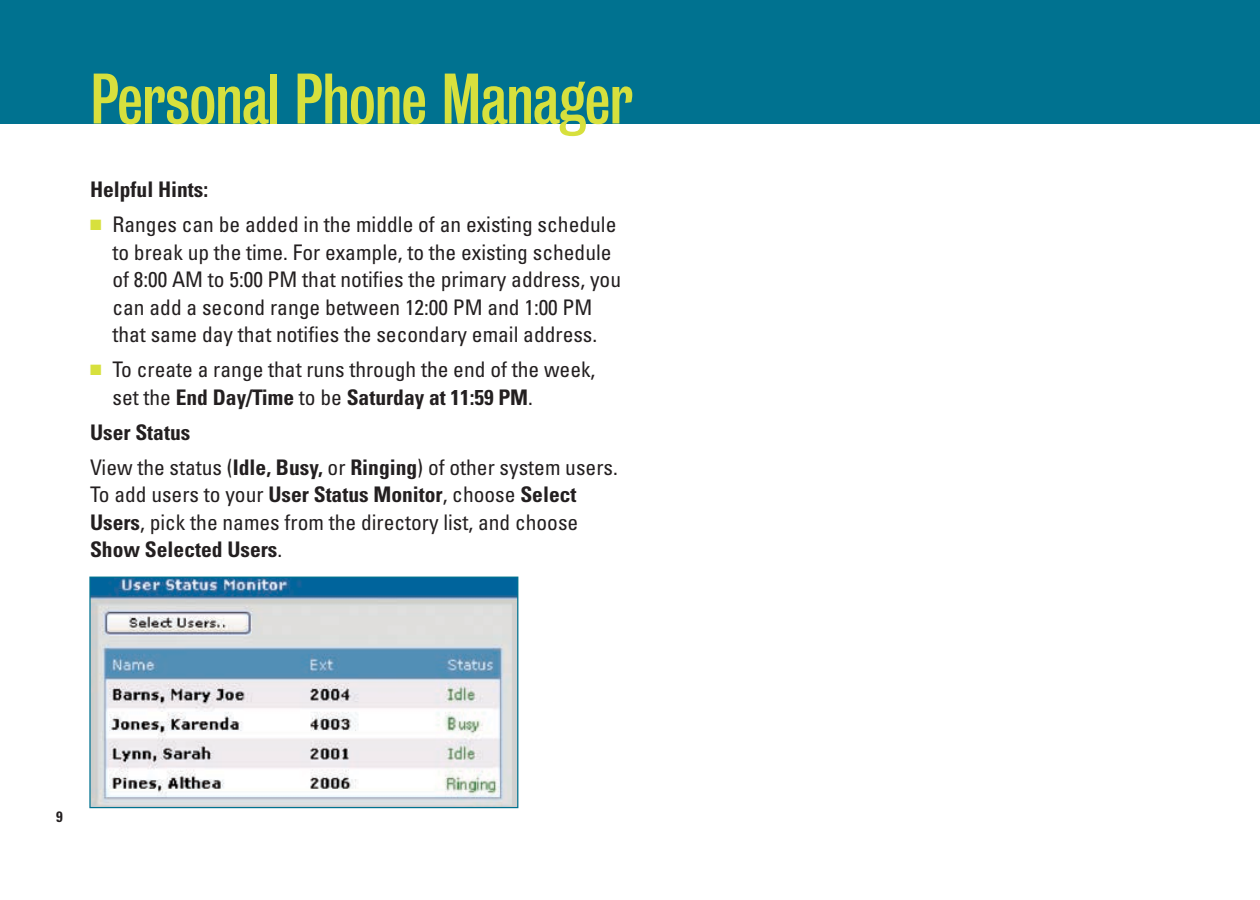
<style>
.page{position:relative;width:1260px;height:900px;background:#fff}
.page>*{position:absolute;margin:0;border:0;box-sizing:border-box;transform-origin:0 0}
.t1{font:65px "Bureau Grotesque Three Three";color:#d7e03d}
.t2{font:condensed 21.5px/27.5px "Univers";color:#231f20}
.t3{font:700 condensed 21.5px "Univers";color:#231f20}
.t4{font:700 condensed 15px "Univers";color:#231f20}
.s1{color:#d7e03d}
.s2{font-weight:700}
</style>
<div class="page">
<div style="left:0;top:0;width:1260px;height:124px;background:#007290"></div>
<img style="left:91px;top:579px;width:425px;height:227px">
<div style="left:89px;top:577px;width:429px;height:231px;border:1px solid #007290"></div>
<h1 class="t1" style="left:90px;top:63px;width:545px">Personal Phone Manager</h1>
<p class="t3" style="left:90px;top:176px;width:120px">Helpful Hints:</p>
<p class="t2" style="left:112px;top:210px;width:510px;text-indent:-22px"><span class="s1">■</span> Ranges can be added in the middle of an existing schedule to break up the time. For example, to the existing schedule of 8:00 AM to 5:00 PM that notifies the primary address, you can add a second range between 12:00 PM and 1:00 PM that same day that notifies the secondary email address.</p>
<p class="t2" style="left:112px;top:355px;width:484px;text-indent:-22px"><span class="s1">■</span> To create a range that runs through the end of the week, set the <span class="s2">End Day/Time</span> to be <span class="s2">Saturday at 11:59 PM</span>.</p>
<p class="t2" style="left:90px;top:414px;width:529px;line-height:35px"><span class="s2">User Status<br></span>View the status (<span class="s2">Idle, Busy,</span> or <span class="s2">Ringing</span>) of other system users.</p>
<p class="t2" style="left:90px;top:480px;width:490px;text-align:justify">To add users to your <span class="s2">User Status Monitor</span>, choose <span class="s2">Select Users</span>, pick the names from the directory list, and choose <span class="s2">Show Selected Users</span>.</p>
<p class="t4" style="left:56px;top:807px;width:8px">9</p>
</div>
